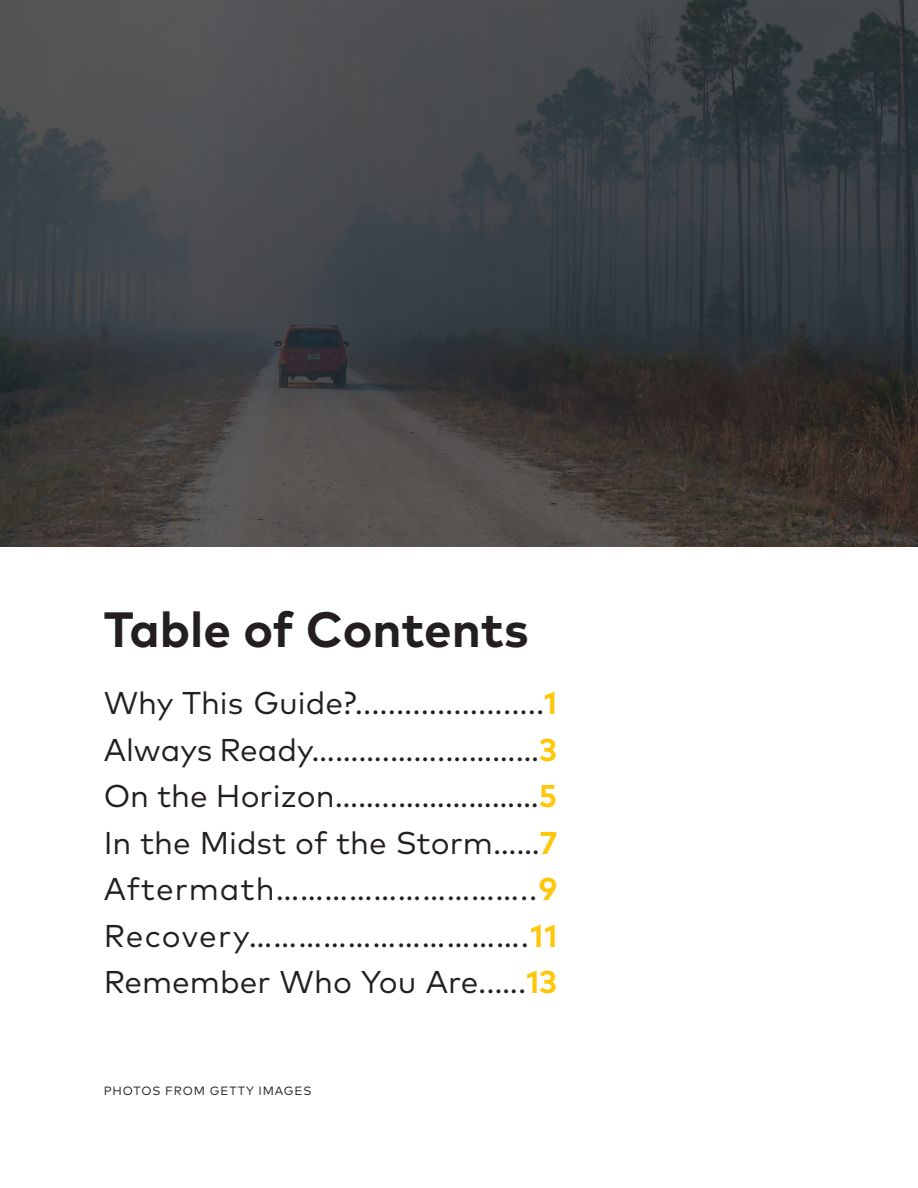
<style>
.page{position:relative;width:918px;height:1188px;background:#fff}
.page>*{position:absolute;margin:0;border:0;box-sizing:border-box;transform-origin:0 0}
.t1{font:700 49.5px "Mark Pro";color:#231f20}
.t2{font:31.5px/46.5px "Mark Pro";color:#231f20;text-align:justify}
.t3{font:12px "Mark Pro";letter-spacing:.07em;color:#231f20}
.s1{font-weight:700;color:#fec70c}
</style>
<div class="page">
<img style="left:0;top:0;width:918px;height:546px">
<h1 class="t1" style="left:104px;top:592px;width:427px">Table of Contents</h1>
<p class="t2" style="left:104px;top:678px;width:455px">Why This Guide?.......................<span class="s1">1<br></span>Always Ready……….…….…………<span class="s1">3<br></span>On the Horizon……..………………<span class="s1">5<br></span>In the Midst of the Storm……<span class="s1">7<br></span>Aftermath…………………………..<span class="s1">9<br></span>Recovery…………………………….<span class="s1">11<br></span>Remember Who You Are..….<span class="s1">13</span></p>
<p class="t3" style="left:104px;top:1082px;width:209px">PHOTOS FROM GETTY IMAGES</p>
</div>
